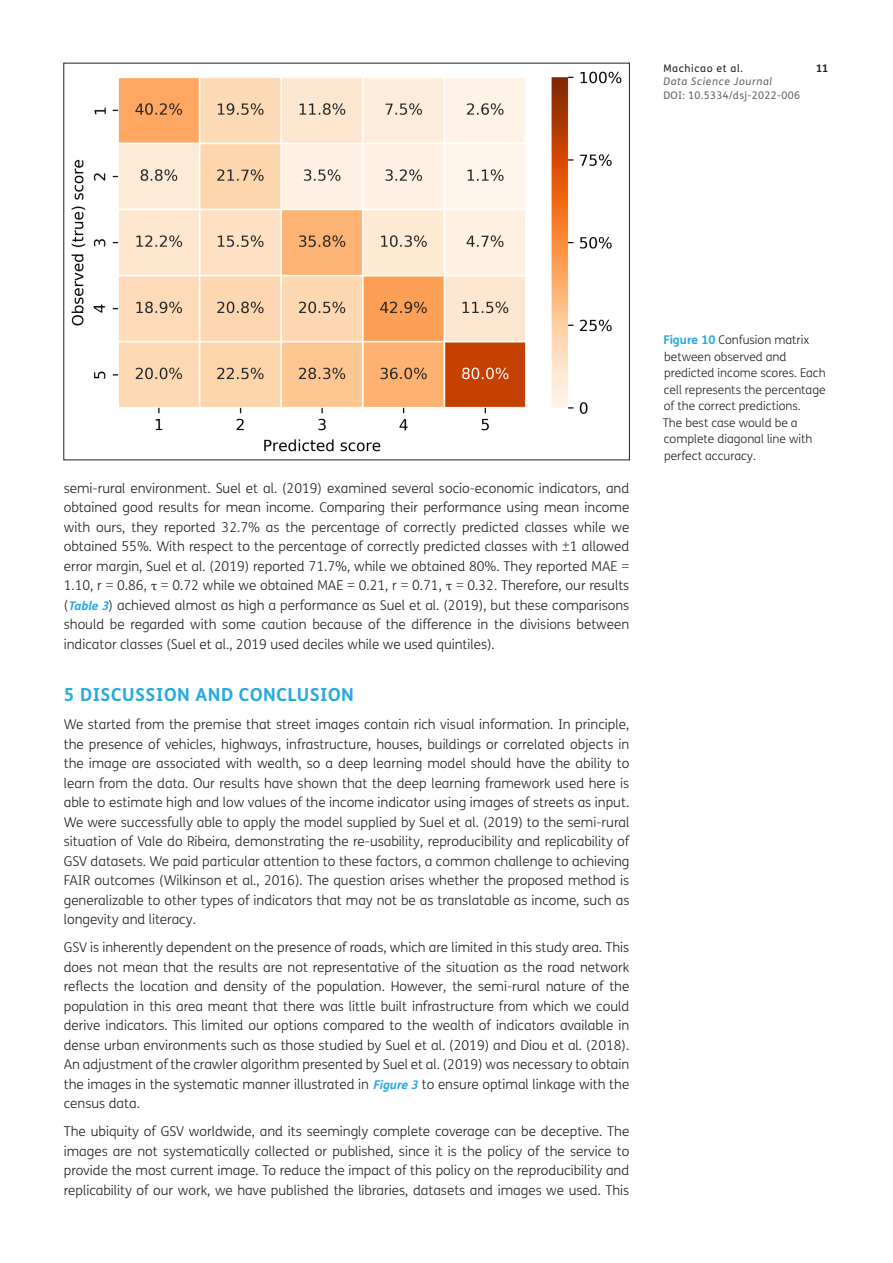
<style>
.page{position:relative;width:893px;height:1263px;background:#fff}
.page>*{position:absolute;margin:0;border:0;box-sizing:border-box;transform-origin:0 0}
.t1{font:700 18px "FS Me";letter-spacing:.03em;color:#28a9e0}
.Body_Copy{font:300 13.5px/19.5px "FS Me";color:#231f20;text-align:justify}
.Figure_copy{font:300 12px/16.5px "FS Me";color:#231f20}
.t2{font:10.5px "FS Me";letter-spacing:.035em;color:#636366}
.t3{font:italic 10.5px "FS Me";letter-spacing:.06em;color:#636366}
.t4{font:10.5px "FS Me";letter-spacing:.06em;color:#231f20}
.t5{font:700 10.5px "FS Me";color:#231f20}
.s1{font-family:"Palatino Linotype";font-weight:400}
.s2{font-weight:700;font-style:italic;font-size:12px;color:#28a9e0}
.s3{font-weight:700;color:#28a9e0}
</style>
<div class="page">
<img style="left:71px;top:71px;width:551px;height:381px">
<p class="t4" style="left:663px;top:62px;width:81px">Machicao et al.</p>
<p class="t5" style="left:816px;top:61px;width:14px">11</p>
<p class="t3" style="left:663px;top:75px;width:110px">Data Science Journal</p>
<p class="t2" style="left:663px;top:89px;width:138px">DOI: 10.5334/dsj-2022-006</p>
<p class="Body_Copy" style="left:64px;top:479px;width:567px">semi-rural environment. Suel et al. (2019) examined several socio-economic indicators, and obtained good results for mean income. Comparing their performance using mean income with ours, they reported 32.7% as the percentage of correctly predicted classes while we obtained 55%. With respect to the percentage of correctly predicted classes with ±1 allowed error margin, Suel et al. (2019) reported 71.7%, while we obtained 80%. They reported MAE = 1.10, r = 0.86, <span class="s1">τ</span> = 0.72 while we obtained MAE = 0.21, r = 0.71, <span class="s1">τ</span> = 0.32. Therefore, our results (<span class="s2">Table 3</span>) achieved almost as high a performance as Suel et al. (2019), but these comparisons should be regarded with some caution because of the difference in the divisions between indicator classes (Suel et al., 2019 used deciles while we used quintiles).</p>
<h1 class="t1" style="left:64px;top:683px;width:292px">5 DISCUSSION AND CONCLUSION</h1>
<p class="Body_Copy" style="left:64px;top:715px;width:567px">We started from the premise that street images contain rich visual information. In principle, the presence of vehicles, highways, infrastructure, houses, buildings or correlated objects in the image are associated with wealth, so a deep learning model should have the ability to learn from the data. Our results have shown that the deep learning framework used here is able to estimate high and low values of the income indicator using images of streets as input.<br>We were successfully able to apply the model supplied by Suel et al. (2019) to the semi-rural situation of Vale do Ribeira, demonstrating the re-usability, reproducibility and replicability of GSV datasets. We paid particular attention to these factors, a common challenge to achieving FAIR outcomes (Wilkinson et al., 2016). The question arises whether the proposed method is generalizable to other types of indicators that may not be as translatable as income, such as longevity and literacy.</p>
<p class="Body_Copy" style="left:64px;top:938px;width:567px">GSV is inherently dependent on the presence of roads, which are limited in this study area. This does not mean that the results are not representative of the situation as the road network reflects the location and density of the population. However, the semi-rural nature of the population in this area meant that there was little built infrastructure from which we could derive indicators. This limited our options compared to the wealth of indicators available in dense urban environments such as those studied by Suel et al. (2019) and Diou et al. (2018).<br>An adjustment of the crawler algorithm presented by Suel et al. (2019) was necessary to obtain the images in the systematic manner illustrated in <span class="s2">Figure 3</span> to ensure optimal linkage with the census data.</p>
<p class="Body_Copy" style="left:64px;top:1122px;width:567px">The ubiquity of GSV worldwide, and its seemingly complete coverage can be deceptive. The images are not systematically collected or published, since it is the policy of the service to provide the most current image. To reduce the impact of this policy on the reproducibility and replicability of our work, we have published the libraries, datasets and images we used. This</p>
<p class="Figure_copy" style="left:663px;top:332px;width:164px"><span class="s3">Figure 10</span> Confusion matrix between observed and predicted income scores. Each cell represents the percentage of the correct predictions.<br>The best case would be a complete diagonal line with perfect accuracy.</p>
</div>
